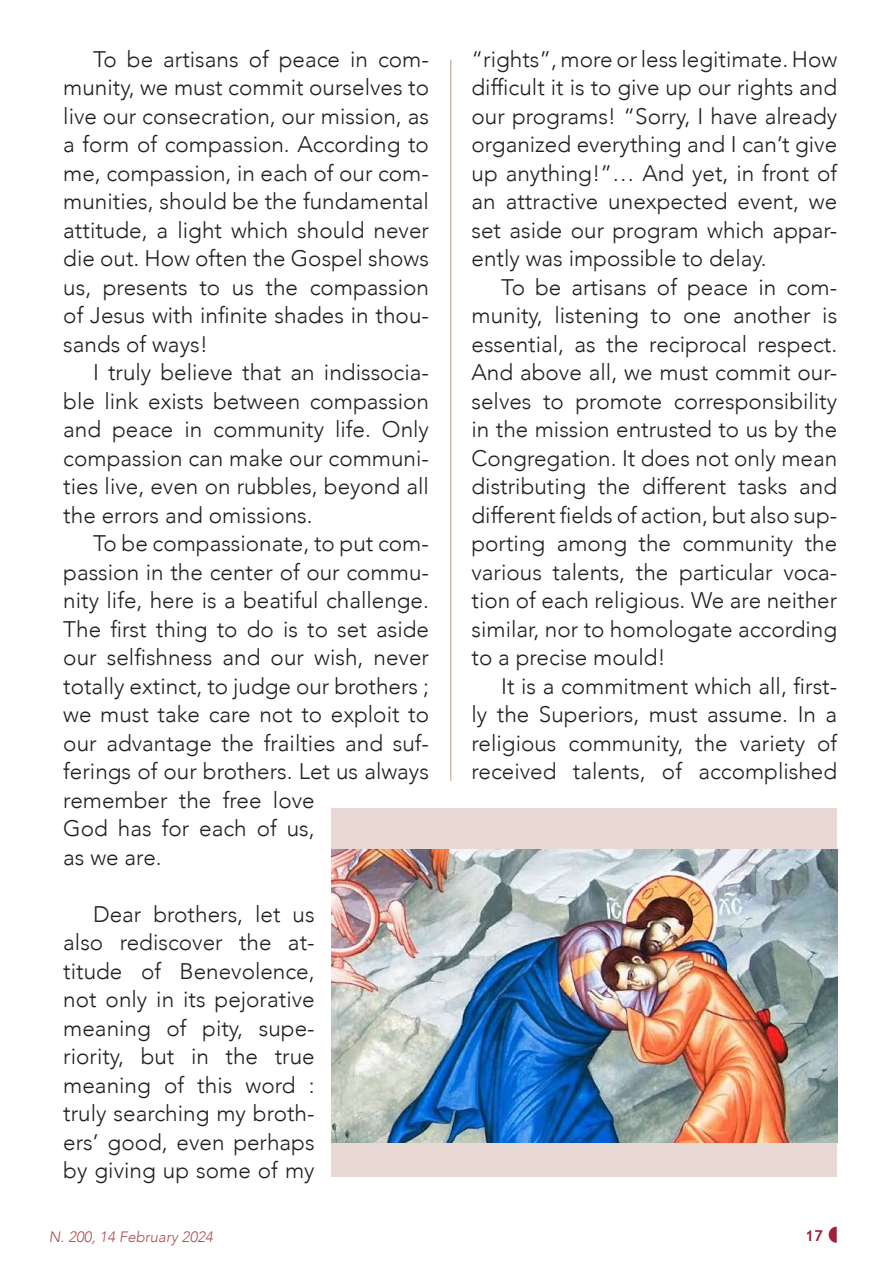
<style>
.page{position:relative;width:893px;height:1263px;background:#fff}
.page>*{position:absolute;margin:0;border:0;box-sizing:border-box;transform-origin:0 0}
.t1{font:300 22.5px/28.5px "Avenir";color:#231f20;text-align:justify}
.t2{font:italic 300 15px "Avenir";color:#b04d52}
.t3{font:700 15px "Trebuchet MS";color:#a22039}
</style>
<div class="page">
<hr style="left:451px;top:60px;width:1px;height:721px;background:#c19a78">
<div style="left:332px;top:808px;width:505px;height:369px;background:#e8d9d5"></div>
<img style="left:332px;top:849px;width:505px;height:293px">
<p class="t1" style="left:63px;top:45px;width:367px;text-indent:30px">To be artisans of peace in com&shy;munity, we must commit ourselves to live our consecration, our mission, as a form of compassion. According to me, compassion, in each of our com&shy;munities, should be the fundamental attitude, a light which should never die out. How often the Gospel shows us, presents to us the compassion of Jesus with infinite shades in thou&shy;sands of ways!</p>
<p class="t1" style="left:63px;top:358px;width:367px;text-indent:30px">I truly believe that an indissocia&shy;ble link exists between compassion and peace in community life. Only compassion can make our communi&shy;ties live, even on rubbles, beyond all the errors and omissions.</p>
<p class="t1" style="left:63px;top:529px;width:367px;text-align:left;text-indent:30px">To be compassionate, to put com&shy;passion in the center of our commu&shy;nity life, here is a beatiful challenge.<br>The first thing to do is to set aside our selfishness and our wish, never totally extinct, to judge our brothers ; we must take care not to exploit to our advantage the frailties and suf&shy;ferings of our brothers. Let us always remember the free love<br>God has for each of us,<br>as we are.</p>
<p class="t1" style="left:63px;top:900px;width:253px;text-indent:30px">Dear brothers, let us also rediscover the at&shy;titude of Benevolence, not only in its pejorative meaning of pity, supe&shy;riority, but in the true meaning of this word : truly searching my broth&shy;ers’ good, even perhaps by giving up some of my</p>
<p class="t1" style="left:471px;top:45px;width:367px">“rights”, more or less legitimate. How difficult it is to give up our rights and our programs! “Sorry, I have already organized everything and I can’t give up anything!”… And yet, in front of an attractive unexpected event, we set aside our program which appar&shy;ently was impossible to delay.</p>
<p class="t1" style="left:471px;top:273px;width:367px;text-indent:30px">To be artisans of peace in com&shy;munity, listening to one another is essential, as the reciprocal respect.<br>And above all, we must commit our&shy;selves to promote corresponsibility in the mission entrusted to us by the Congregation. It does not only mean distributing the different tasks and different fields of action, but also sup&shy;porting among the community the various talents, the particular voca&shy;tion of each religious. We are neither similar, nor to homologate according to a precise mould!</p>
<p class="t1" style="left:471px;top:672px;width:367px;text-indent:30px">It is a commitment which all, first&shy;ly the Superiors, must assume. In a religious community, the variety of received talents, of accomplished</p>
<p class="t2" style="left:49px;top:1228px;width:166px">N. 200, 14 February 2024</p>
<p class="t3" style="left:805px;top:1226px;width:19px">17</p>
</div>
